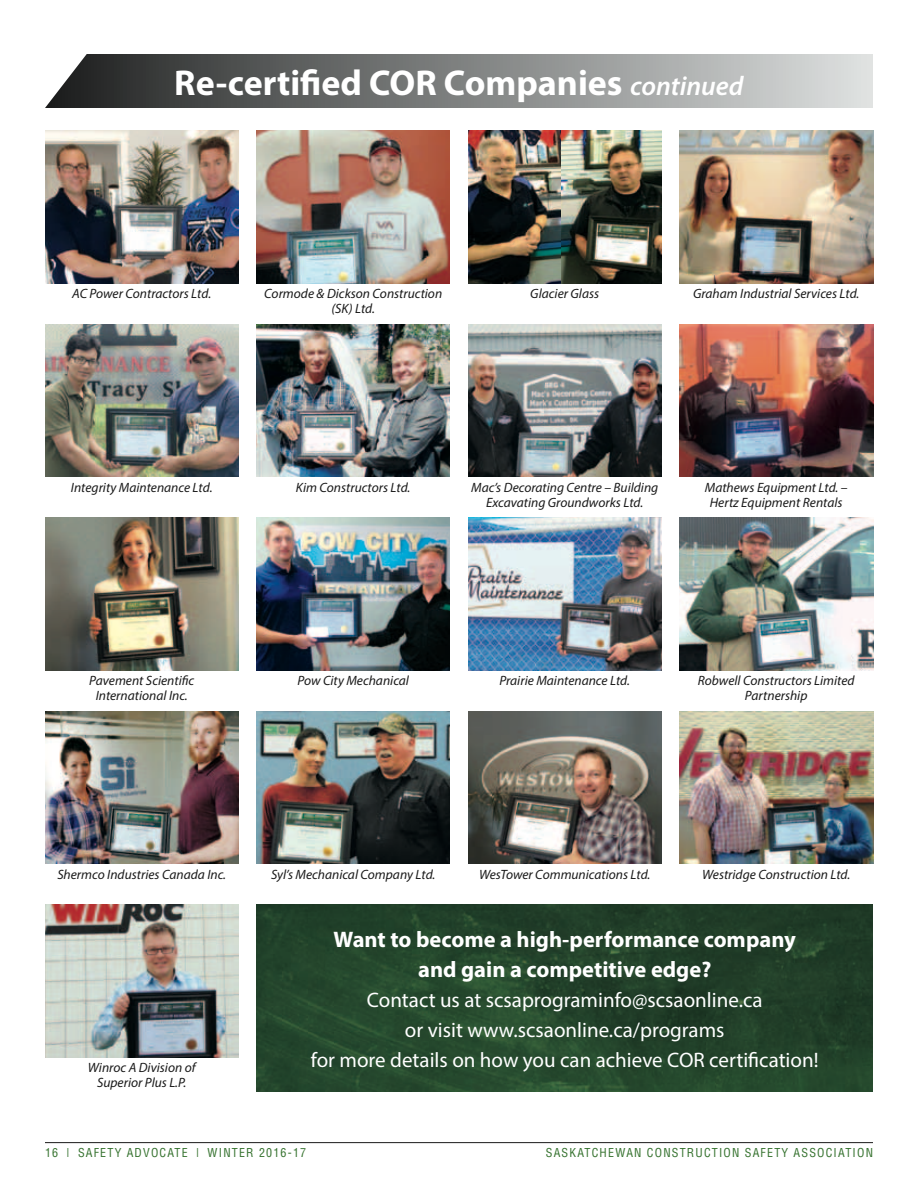
<style>
.page{position:relative;width:918px;height:1188px;background:#fff}
.page>*{position:absolute;margin:0;border:0;box-sizing:border-box;transform-origin:0 0}
.t1{font:700 36px "Myriad Pro";color:#fff}
.t2{font:700 22.5px/30px "Myriad Pro";color:#fff;text-align:center}
.t3{font:21px/30px "Myriad Pro";color:#fff;text-align:center}
.t4{font:italic 13.5px/15px "Myriad Pro";color:#1a1a1a;text-align:center}
.t5{font:condensed 12px "Helvetica";letter-spacing:.1em;color:#34712d}
.s1{font-weight:600;font-style:italic;font-size:27px}
</style>
<div class="page">
<hr style="left:45px;top:1142px;width:828px;height:1px;background:#1a1a1a">
<img style="left:256px;top:904px;width:617px;height:188px">
<img style="left:45px;top:130px;width:194px;height:154px">
<img style="left:256px;top:130px;width:194px;height:154px">
<img style="left:468px;top:324px;width:194px;height:153px">
<img style="left:680px;top:324px;width:193px;height:153px">
<img style="left:45px;top:517px;width:194px;height:153px">
<img style="left:468px;top:517px;width:194px;height:153px">
<img style="left:680px;top:517px;width:193px;height:153px">
<img style="left:45px;top:711px;width:194px;height:153px">
<img style="left:256px;top:324px;width:194px;height:153px">
<img style="left:256px;top:517px;width:194px;height:153px">
<img style="left:256px;top:711px;width:194px;height:153px">
<img style="left:468px;top:711px;width:194px;height:153px">
<img style="left:680px;top:711px;width:193px;height:153px">
<svg style="left:45px;top:54px;width:828px;height:54px;background:#848685"></svg>
<img style="left:468px;top:130px;width:194px;height:154px">
<img style="left:45px;top:324px;width:194px;height:153px">
<img style="left:680px;top:130px;width:193px;height:154px">
<img style="left:45px;top:904px;width:194px;height:154px">
<h1 class="t1" style="left:174px;top:59px;width:218px">Re-certified COR</h1>
<h1 class="t1" style="left:444px;top:59px;width:301px">Companies <span class="s1">continued</span></h1>
<p class="t4" style="left:72px;top:286px;width:140px">AC Power Contractors Ltd.</p>
<p class="t4" style="left:264px;top:286px;width:179px">Cormode &amp; Dickson Construction (SK) Ltd.</p>
<p class="t4" style="left:530px;top:286px;width:70px">Glacier Glass</p>
<p class="t4" style="left:693px;top:286px;width:168px">Graham Industrial Services Ltd.</p>
<p class="t4" style="left:71px;top:479px;width:143px">Integrity Maintenance Ltd.</p>
<p class="t4" style="left:296px;top:479px;width:116px">Kim Constructors Ltd.</p>
<p class="t4" style="left:471px;top:479px;width:189px">Mac’s Decorating Centre – Building<br>Excavating Groundworks Ltd.</p>
<p class="t4" style="left:705px;top:479px;width:144px">Mathews Equipment Ltd. –<br>Hertz Equipment Rentals</p>
<p class="t4" style="left:89px;top:673px;width:106px">Pavement Scientific<br>International Inc.</p>
<p class="t4" style="left:298px;top:673px;width:113px">Pow City Mechanical</p>
<p class="t4" style="left:499px;top:673px;width:132px">Prairie Maintenance Ltd.</p>
<p class="t4" style="left:698px;top:673px;width:158px">Robwell Constructors Limited<br>Partnership</p>
<p class="t4" style="left:57px;top:866px;width:170px">Shermco Industries Canada Inc.</p>
<p class="t4" style="left:271px;top:866px;width:166px">Syl’s Mechanical Company Ltd.</p>
<p class="t4" style="left:479px;top:866px;width:173px">WesTower Communications Ltd.</p>
<p class="t4" style="left:702px;top:866px;width:150px">Westridge Construction Ltd.</p>
<p class="t4" style="left:88px;top:1060px;width:109px">Winroc A Division of<br>Superior Plus L.P.</p>
<h2 class="t2" style="left:334px;top:923px;width:464px">Want to become a high-performance company and gain a competitive edge?</h2>
<h3 class="t3" style="left:311px;top:984px;width:509px">Contact us at scsaprograminfo@scsaonline.ca<br>or visit www.scsaonline.ca/programs<br>for more details on how you can achieve COR certification!</h3>
<p class="t5" style="left:45px;top:1145px;width:49px">16 | SAFETY</p>
<p class="t5" style="left:127px;top:1145px;width:8px">ADVOCATE</p>
<p class="t5" style="left:196px;top:1145px;width:111px">| WINTER 2016-17</p>
<p class="t5" style="left:546px;top:1145px;width:17px">SASKATCHEWAN</p>
<p class="t5" style="left:647px;top:1145px;width:17px">CONSTRUCTION</p>
<p class="t5" style="left:745px;top:1145px;width:16px">SAFETY</p>
<p class="t5" style="left:794px;top:1145px;width:16px">ASSOCIATION</p>
</div>
